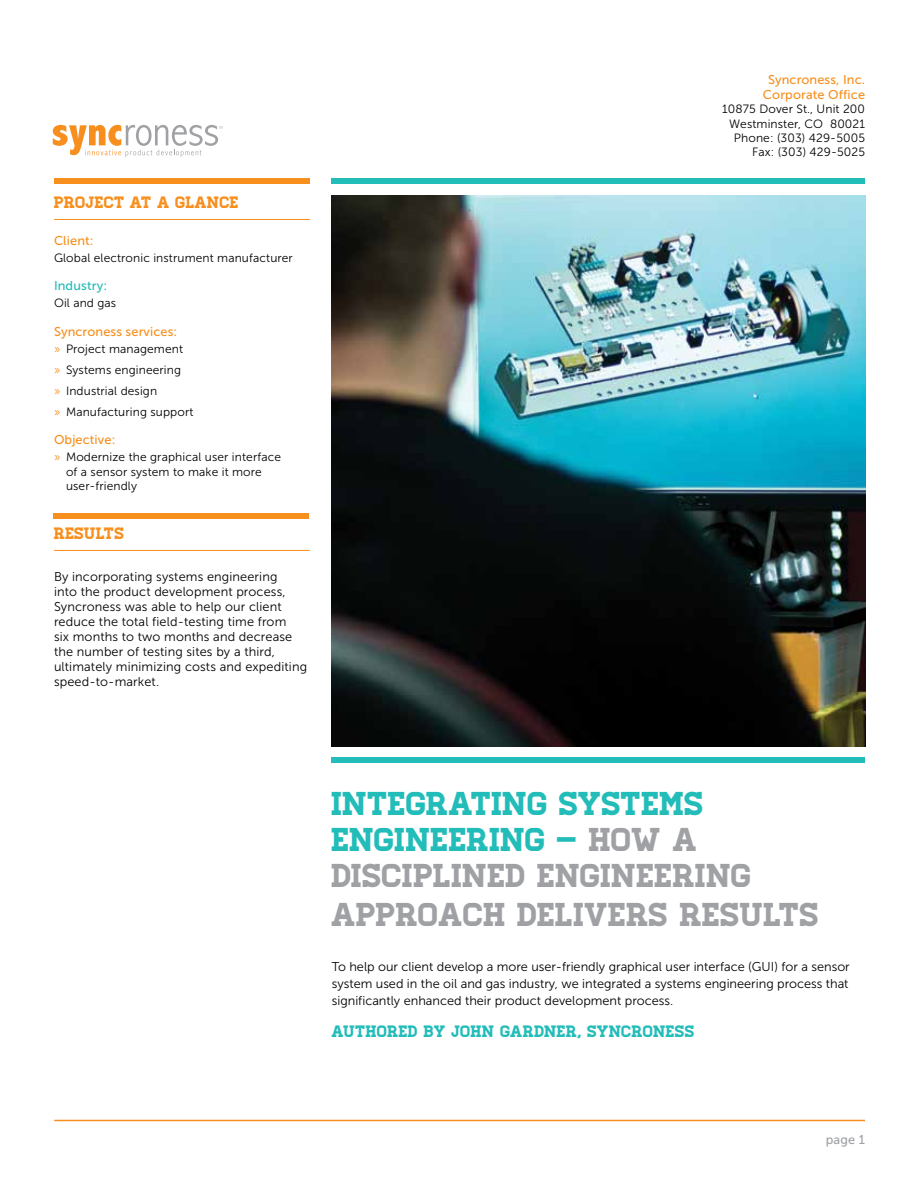
<style>
.page{position:relative;width:918px;height:1188px;background:#fff}
.page>*{position:absolute;margin:0;border:0;box-sizing:border-box;transform-origin:0 0}
.t1{font:33px/36px "Homestead";letter-spacing:-.005em;color:#22bcb9}
.t2{font:33px "Homestead";letter-spacing:-.005em;color:#9fa1a4}
.t3{font:16.5px "Homestead";letter-spacing:.005em;color:#22bcb9}
.t4{font:16.5px "Homestead";letter-spacing:.005em;color:#f78f1e}
.t5{font:12.75px/15px "Museo Sans 300";letter-spacing:.01em;color:#000;text-align:justify}
.t6{font:12.75px/15px "Museo Sans 500";letter-spacing:.01em;color:#f78f1e;text-align:center}
.t7{font:12.75px "Museo Sans 500";letter-spacing:.01em;color:#22bcb9}
.t8{font:12.75px "Museo Sans 500";color:#9fa1a4}
.t9{font:12px/14.2px "Museo Sans 300";letter-spacing:.01em;color:#000}
.s1{color:#f78f1e}
.s2{color:#9fa1a4}
</style>
<div class="page">
<hr style="left:54px;top:1120px;width:811px;height:1px;background:#f78f1e">
<div style="left:332px;top:178px;width:533px;height:5px;background:#22bcb9"></div>
<div style="left:54px;top:178px;width:256px;height:5px;background:#f78f1e"></div>
<div style="left:332px;top:757px;width:533px;height:5px;background:#22bcb9"></div>
<img style="left:332px;top:196px;width:533px;height:550px">
<svg style="left:53px;top:125px;width:170px;height:32px"></svg>
<hr style="left:54px;top:219px;width:256px;height:1px;background:#f78f1e">
<hr style="left:54px;top:550px;width:256px;height:1px;background:#f78f1e">
<div style="left:53px;top:513px;width:256px;height:5px;background:#f78f1e"></div>
<p class="t4" style="left:54px;top:193px;width:187px">PROJECT AT A GLANCE</p>
<p class="t6" style="left:54px;top:233px;width:41px">Client:</p>
<p class="t9" style="left:54px;top:251px;width:240px">Global electronic instrument manufacturer</p>
<p class="t7" style="left:54px;top:279px;width:55px">Industry:</p>
<p class="t9" style="left:54px;top:296px;width:64px">Oil and gas</p>
<p class="t6" style="left:54px;top:324px;width:125px">Syncroness services:</p>
<p class="t9" style="left:54px;top:338px;width:141px;line-height:21px"><span class="s1">»</span> Project management<br><span class="s1">»</span> Systems engineering<br><span class="s1">»</span> Industrial design<br><span class="s1">»</span> Manufacturing support</p>
<p class="t6" style="left:54px;top:433px;width:63px">Objective:</p>
<p class="t9" style="left:66px;top:450px;width:217px;text-indent:-12px"><span class="s1">»</span> Modernize the graphical user interface of a sensor system to make it more user-friendly</p>
<p class="t4" style="left:54px;top:524px;width:72px">RESULTS</p>
<p class="t5" style="left:54px;top:569px;width:255px;text-align:left">By incorporating systems engineering<br>into the product development process, Syncroness was able to help our client reduce the total field-testing time from<br>six months to two months and decrease the number of testing sites by a third, ultimately minimizing costs and expediting speed-to-market.</p>
<p class="t6" style="left:763px;top:72px;width:104px">Syncroness, Inc.<br>Corporate Office</p>
<p class="t9" style="left:722px;top:102px;width:144px;text-align:right">10875 Dover St., Unit 200<br>Westminster, CO 80021<br>Phone: (303) 429-5005<br>Fax: (303) 429-5025</p>
<h1 class="t1" style="left:332px;top:786px;width:422px">INTEGRATING SYSTEMS<br>ENGINEERING – <span class="s2">HOW A<br>DISCIPLINED ENGINEERING</span></h1>
<h1 class="t2" style="left:332px;top:895px;width:489px">APPROACH DELIVERS RESULTS</h1>
<p class="t5" style="left:332px;top:958px;width:520px;line-height:17.2px">To help our client develop a more user-friendly graphical user interface (GUI) for a sensor system used in the oil and gas industry, we integrated a systems engineering process that significantly enhanced their product development process.</p>
<p class="t3" style="left:332px;top:1021px;width:365px">AUTHORED BY JOHN GARDNER, SYNCRONESS</p>
<p class="t8" style="left:826px;top:1132px;width:41px">page 1</p>
</div>
